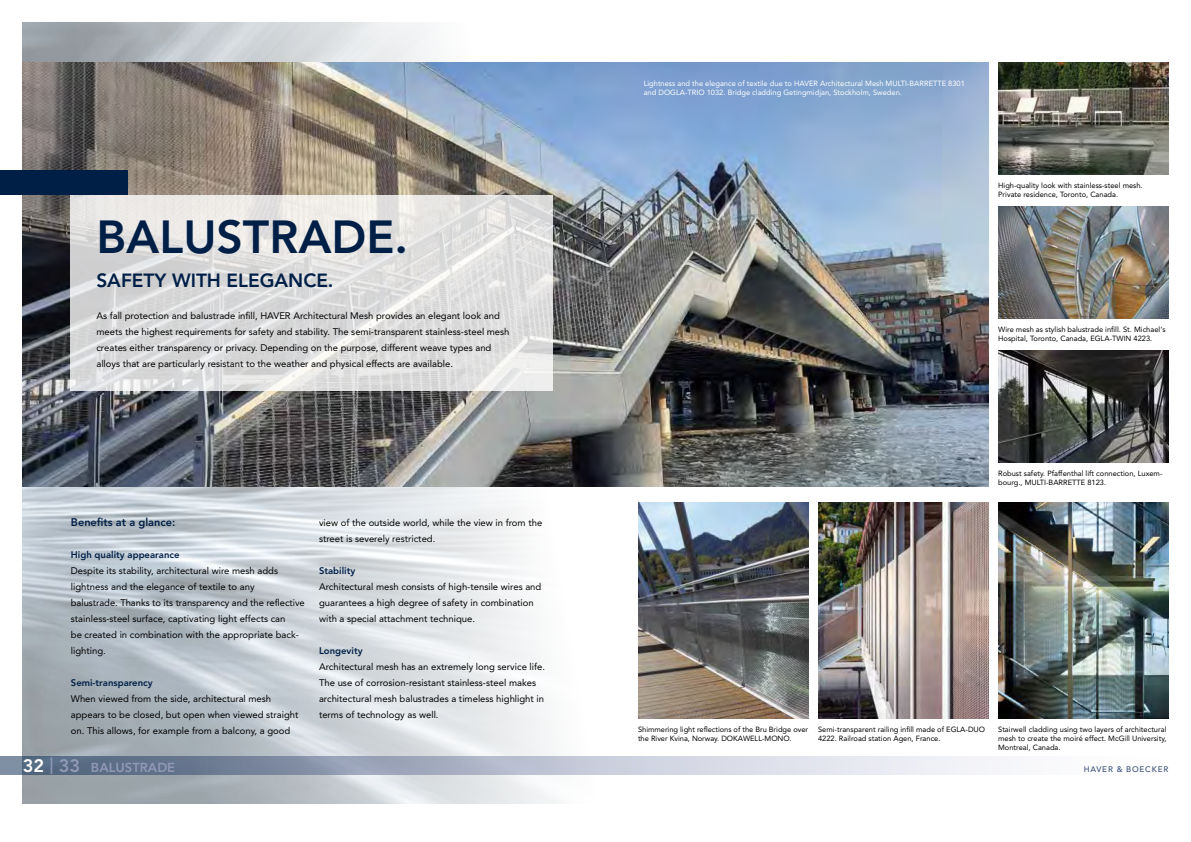
<style>
.page{position:relative;width:1191px;height:842px;background:#fff}
.page>*{position:absolute;margin:0;border:0;box-sizing:border-box;transform-origin:0 0}
.t1{font:800 46px "Avenir LT Std";color:#001f47}
.t2{font:800 19px "Avenir LT Std";color:#001f47}
.t3{font:800 13px "Avenir LT Std";color:#9199b7}
.t4{font:800 11px "Avenir LT Std";color:#001f47}
.t5{font:9.5px/16px "Avenir LT Std";color:#000}
.t6{font:800 9.5px "Avenir LT Std";color:#001f47}
.t7{font:500 8px "Avenir LT Std";letter-spacing:.1em;color:#3a4e76}
.t8{font:7.5px/9px "Avenir LT Std";color:#000}
.t9{font:7.5px/9px "Avenir LT Std";color:#fff}
.s1{font-size:18px;color:#fff}
.s2{font-size:18px}
</style>
<div class="page">
<img style="left:23px;top:23px;width:572px;height:781px">
<img style="left:23px;top:62px;width:965px;height:424px">
<svg style="left:0;top:757px;width:992px;height:17px;background:#abb3c3"></svg>
<svg style="left:51px;top:757px;width:1px;height:17px"></svg>
<img style="left:998px;top:62px;width:170px;height:112px">
<img style="left:998px;top:502px;width:170px;height:216px">
<svg style="left:71px;top:195px;width:482px;height:195px;background:#e0dfdf"></svg>
<div style="left:0;top:170px;width:128px;height:25px;background:#001f47"></div>
<img style="left:998px;top:206px;width:170px;height:112px">
<img style="left:998px;top:350px;width:170px;height:112px">
<img style="left:638px;top:502px;width:170px;height:216px">
<img style="left:818px;top:502px;width:170px;height:216px">
<h1 class="t1" style="left:96px;top:210px;width:313px">BALUSTRADE.</h1>
<h2 class="t2" style="left:96px;top:269px;width:239px">SAFETY WITH ELEGANCE.</h2>
<p class="t5" style="left:96px;top:308px;width:415px">As fall protection and balustrade infill, HAVER Architectural Mesh provides an elegant look and meets the highest requirements for safety and stability. The semi-transparent stainless-steel mesh creates either transparency or privacy. Depending on the purpose, different weave types and alloys that are particularly resistant to the weather and physical effects are available.</p>
<p class="t4" style="left:71px;top:516px;width:106px">Benefits at a glance:</p>
<p class="t6" style="left:71px;top:549px;width:110px">High quality appearance</p>
<p class="t5" style="left:71px;top:563px;width:235px">Despite its stability, architectural wire mesh adds lightness and the elegance of textile to any<br>balustrade. Thanks to its transparency and the reflective stainless-steel surface, captivating light effects can<br>be created in combination with the appropriate back&shy;lighting.</p>
<p class="t6" style="left:71px;top:677px;width:83px">Semi-transparency</p>
<p class="t5" style="left:71px;top:691px;width:229px">When viewed from the side, architectural mesh appears to be closed, but open when viewed straight on. This allows, for example from a balcony, a good</p>
<p class="t5" style="left:319px;top:515px;width:225px">view of the outside world, while the view in from the street is severely restricted.</p>
<p class="t6" style="left:319px;top:565px;width:38px">Stability</p>
<p class="t5" style="left:319px;top:579px;width:224px">Architectural mesh consists of high-tensile wires and guarantees a high degree of safety in combination with a special attachment technique.</p>
<p class="t6" style="left:319px;top:645px;width:45px">Longevity</p>
<p class="t5" style="left:319px;top:659px;width:227px">Architectural mesh has an extremely long service life.<br>The use of corrosion-resistant stainless-steel makes architectural mesh balustrades a timeless highlight in terms of technology as well.</p>
<p class="t9" style="left:643px;top:79px;width:323px">Lightness and the elegance of textile due to HAVER Architectural Mesh MULTI-BARRETTE 8301 and DOGLA-TRIO 1032. Bridge cladding Getingmidjan, Stockholm, Sweden.</p>
<p class="t8" style="left:998px;top:181px;width:146px">High-quality look with stainless-steel mesh.<br>Private residence, Toronto, Canada.</p>
<p class="t8" style="left:998px;top:325px;width:169px">Wire mesh as stylish balustrade infill. St. Michael‘s<br>Hospital, Toronto, Canada, EGLA-TWIN 4223.</p>
<p class="t8" style="left:998px;top:469px;width:166px">Robust safety. Pfaffenthal lift connection, Luxem&shy;bourg., MULTI-BARRETTE 8123.</p>
<p class="t8" style="left:638px;top:725px;width:172px">Shimmering light reflections of the Bru Bridge over the River Kvina, Norway. DOKAWELL-MONO.</p>
<p class="t8" style="left:818px;top:725px;width:168px">Semi-transparent railing infill made of EGLA-DUO<br>4222. Railroad station Agen, France.</p>
<p class="t8" style="left:998px;top:725px;width:170px;text-align:justify">Stairwell cladding using two layers of architectural mesh to create the moiré effect. McGill University, Montreal, Canada.</p>
<h3 class="t3" style="left:23px;top:760px;width:154px"><span class="s1">32</span> <span class="s2">33</span> BALUSTRADE</h3>
<p class="t7" style="left:1083px;top:764px;width:86px">HAVER &amp; BOECKER</p>
</div>
